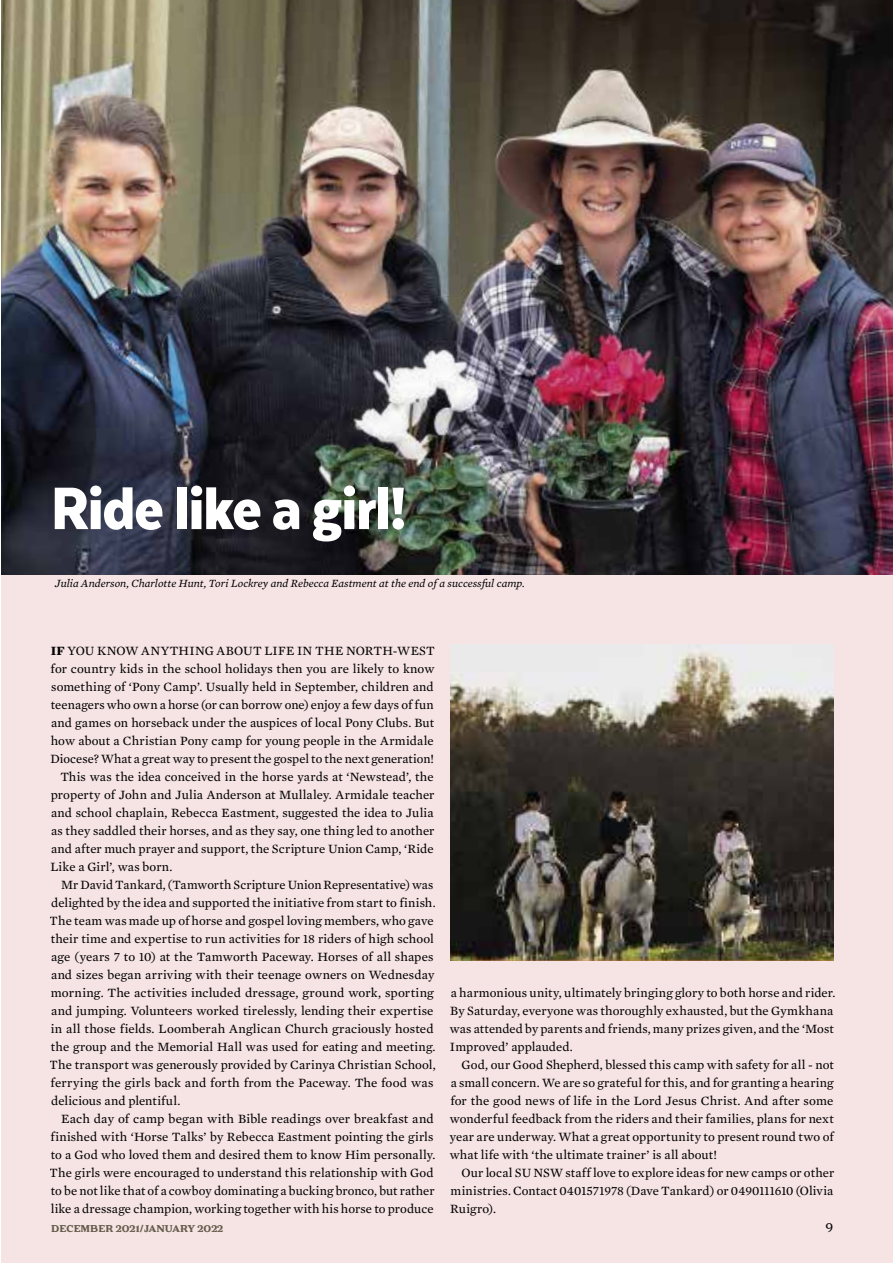
<style>
.page{position:relative;width:893px;height:1263px;background:#fff}
.page>*{position:absolute;margin:0;border:0;box-sizing:border-box;transform-origin:0 0}
.t1{font:900 69px "Texta Narrow";letter-spacing:-.015em;color:#fff}
.t2{font:13.5px "Battlefin";color:#000}
.t3{font:12.9px/18px "Mercury Text G2";letter-spacing:.01em;color:#000;text-align:justify}
.t4{font:italic 11.25px "Mercury Text G2";color:#000}
.t5{font:700 10.5px "Battlefin";color:#676753}
.s1{font-weight:700}
</style>
<div class="page">
<div style="left:1px;top:567px;width:892px;height:696px;background:#f6e3e4"></div>
<img style="left:1px;top:0;width:892px;height:574px">
<img style="left:451px;top:644px;width:382px;height:316px">
<h1 class="t1" style="left:51px;top:472px;width:357px">Ride like a girl!</h1>
<p class="t4" style="left:55px;top:577px;width:471px">Julia Anderson, Charlotte Hunt, Tori Lockrey and Rebecca Eastment at the end of a successful camp.</p>
<p class="t3" style="left:51px;top:641px;width:386px"><span class="s1">IF</span> YOU KNOW ANYTHING ABOUT LIFE IN THE NORTH-WEST</p>
<p class="t3" style="left:51px;top:659px;width:385px">for country kids in the school holidays then you are likely to know</p>
<p class="t3" style="left:51px;top:677px;width:384px">something of ‘Pony Camp’. Usually held in September, children and</p>
<p class="t3" style="left:51px;top:695px;width:384px">teenagers who own a horse (or can borrow one) enjoy a few days of fun</p>
<p class="t3" style="left:51px;top:713px;width:385px">and games on horseback under the auspices of local Pony Clubs. But</p>
<p class="t3" style="left:51px;top:731px;width:384px">how about a Christian Pony camp for young people in the Armidale</p>
<p class="t3" style="left:50px;top:749px;width:385px">Diocese? What a great way to present the gospel to the next generation!</p>
<p class="t3" style="left:60px;top:767px;width:375px">This was the idea conceived in the horse yards at ‘Newstead’, the</p>
<p class="t3" style="left:51px;top:785px;width:385px">property of John and Julia Anderson at Mullaley. Armidale teacher</p>
<p class="t3" style="left:51px;top:803px;width:384px">and school chaplain, Rebecca Eastment, suggested the idea to Julia</p>
<p class="t3" style="left:51px;top:821px;width:385px">as they saddled their horses, and as they say, one thing led to another</p>
<p class="t3" style="left:51px;top:839px;width:384px">and after much prayer and support, the Scripture Union Camp, ‘Ride</p>
<p class="t3" style="left:50px;top:857px;width:124px">Like a Girl’, was born.</p>
<p class="t3" style="left:61px;top:875px;width:374px">Mr David Tankard, (Tamworth Scripture Union Representative) was</p>
<p class="t3" style="left:51px;top:893px;width:386px">delighted by the idea and supported the initiative from start to finish.</p>
<p class="t3" style="left:50px;top:911px;width:385px">The team was made up of horse and gospel loving members, who gave</p>
<p class="t3" style="left:51px;top:929px;width:384px">their time and expertise to run activities for 18 riders of high school</p>
<p class="t3" style="left:51px;top:947px;width:384px">age (years 7 to 10) at the Tamworth Paceway. Horses of all shapes</p>
<p class="t3" style="left:51px;top:965px;width:385px">and sizes began arriving with their teenage owners on Wednesday</p>
<p class="t3" style="left:51px;top:983px;width:384px">morning. The activities included dressage, ground work, sporting</p>
<p class="t3" style="left:51px;top:1001px;width:384px">and jumping. Volunteers worked tirelessly, lending their expertise</p>
<p class="t3" style="left:51px;top:1019px;width:384px">in all those fields. Loomberah Anglican Church graciously hosted</p>
<p class="t3" style="left:51px;top:1037px;width:386px">the group and the Memorial Hall was used for eating and meeting.</p>
<p class="t3" style="left:50px;top:1055px;width:388px">The transport was generously provided by Carinya Christian School,</p>
<p class="t3" style="left:51px;top:1073px;width:384px">ferrying the girls back and forth from the Paceway. The food was</p>
<p class="t3" style="left:51px;top:1091px;width:131px">delicious and plentiful.</p>
<p class="t3" style="left:61px;top:1109px;width:374px">Each day of camp began with Bible readings over breakfast and</p>
<p class="t3" style="left:51px;top:1127px;width:384px">finished with ‘Horse Talks’ by Rebecca Eastment pointing the girls</p>
<p class="t3" style="left:51px;top:1145px;width:386px">to a God who loved them and desired them to know Him personally.</p>
<p class="t3" style="left:50px;top:1163px;width:385px">The girls were encouraged to understand this relationship with God</p>
<p class="t3" style="left:51px;top:1181px;width:385px">to be not like that of a cowboy dominating a bucking bronco, but rather</p>
<p class="t3" style="left:51px;top:1199px;width:384px">like a dressage champion, working together with his horse to produce</p>
<p class="t3" style="left:450px;top:983px;width:387px;text-align:left">a harmonious unity, ultimately bringing glory to both horse and rider.<br>By Saturday, everyone was thoroughly exhausted, but the Gymkhana was attended by parents and friends, many prizes given, and the ‘Most Improved’ applauded.</p>
<p class="t3" style="left:450px;top:1055px;width:386px;text-indent:12px">God, our Good Shepherd, blessed this camp with safety for all - not a small concern. We are so grateful for this, and for granting a hearing for the good news of life in the Lord Jesus Christ. And after some wonderful feedback from the riders and their families, plans for next year are underway. What a great opportunity to present round two of what life with ‘the ultimate trainer’ is all about!</p>
<p class="t3" style="left:450px;top:1163px;width:386px;text-indent:11px">Our local SU NSW staff love to explore ideas for new camps or other ministries. Contact 0401571978 (Dave Tankard) or 0490111610 (Olivia Ruigro).</p>
<p class="t5" style="left:51px;top:1222px;width:174px">DECEMBER 2021/JANUARY 2022</p>
<p class="t2" style="left:826px;top:1220px;width:9px">9</p>
</div>
